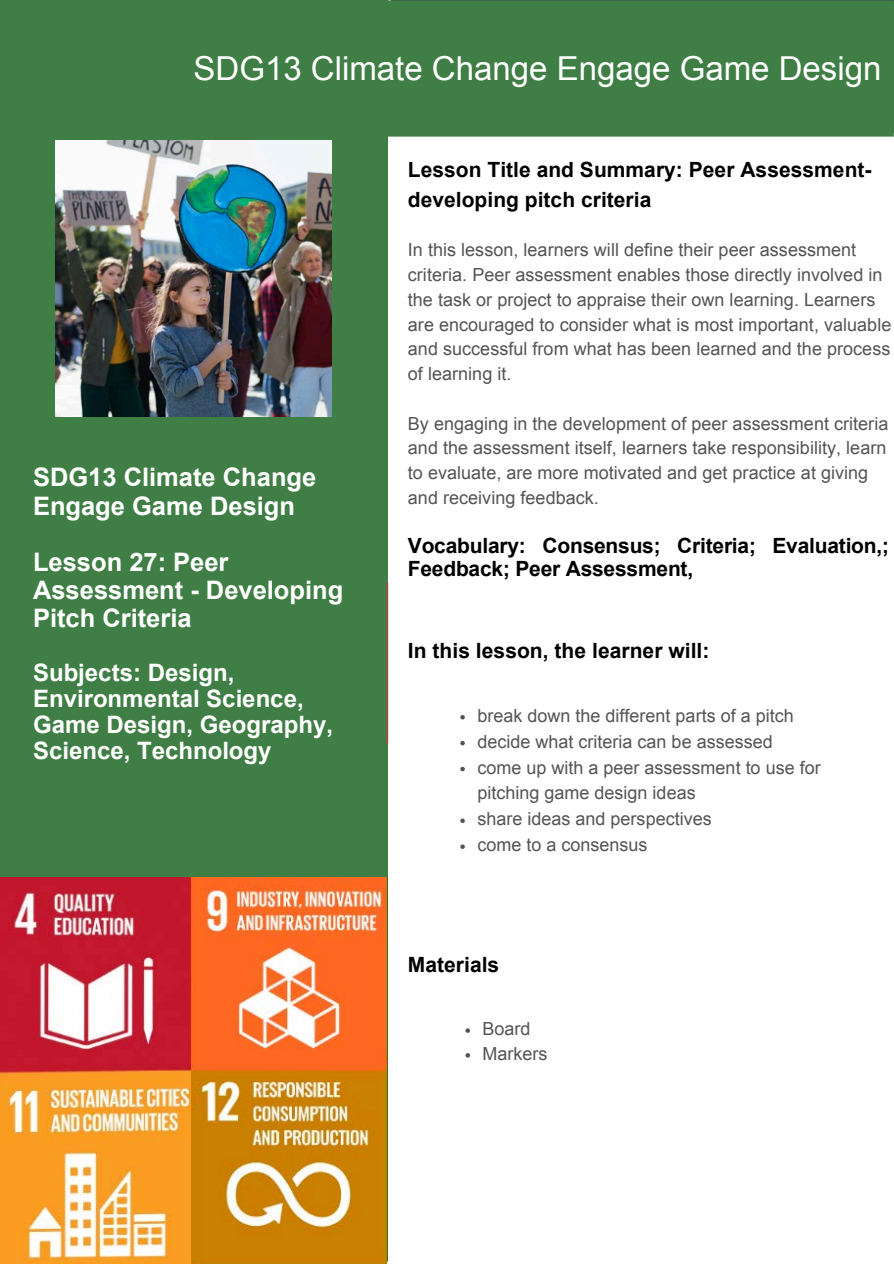
<style>
.page{position:relative;width:894px;height:1264px;background:#fff}
.page>*{position:absolute;margin:0;border:0;box-sizing:border-box;transform-origin:0 0}
.t1{font:33px "Arial";color:#fff}
.t2{font:700 25.5px/28.2px "Arial";color:#fff}
.t3{font:700 24px/25.8px "Arial";color:#fff}
.t4{font:700 21px/29.2px "Arial";color:#000}
.t5{font:18px/24.8px "Arial";color:#545454}
</style>
<div class="page">
<div style="left:387px;top:0;width:506px;height:137px;background:#3f7e44"></div>
<div style="left:0;top:0;width:387px;height:1068px;background:#3f7e44"></div>
<img style="left:55px;top:140px;width:277px;height:277px">
<svg style="left:460px;top:715px;width:4px;height:4px"></svg>
<svg style="left:460px;top:741px;width:4px;height:4px"></svg>
<svg style="left:460px;top:766px;width:4px;height:5px"></svg>
<svg style="left:460px;top:818px;width:4px;height:5px"></svg>
<svg style="left:460px;top:844px;width:4px;height:5px"></svg>
<svg style="left:465px;top:1028px;width:5px;height:4px"></svg>
<svg style="left:465px;top:1053px;width:5px;height:4px"></svg>
<img style="left:0;top:877px;width:387px;height:386px">
<p class="t1" style="left:193px;top:50px;width:689px">SDG13 Climate Change Engage Game Design</p>
<p class="t2" style="left:33px;top:463px;width:285px">SDG13 Climate Change<br>Engage Game Design</p>
<p class="t2" style="left:33px;top:548px;width:312px">Lesson 27: Peer<br>Assessment - Developing<br>Pitch Criteria</p>
<p class="t3" style="left:33px;top:660px;width:301px">Subjects: Design,<br>Environmental Science,<br>Game Design, Geography,<br>Science, Technology</p>
<p class="t4" style="left:408px;top:155px;width:465px">Lesson Title and Summary: Peer Assessment&shy;developing pitch criteria</p>
<h3 class="t5" style="left:408px;top:238px;width:485px">In this lesson, learners will define their peer assessment criteria. Peer assessment enables those directly involved in the task or project to appraise their own learning. Learners are encouraged to consider what is most important, valuable and successful from what has been learned and the process of learning it.</h3>
<h3 class="t5" style="left:408px;top:411px;width:482px">By engaging in the development of peer assessment criteria and the assessment itself, learners take responsibility, learn to evaluate, are more motivated and get practice at giving and receiving feedback.</h3>
<p class="t4" style="left:408px;top:534px;width:482px;line-height:22.5px">Vocabulary: Consensus; Criteria; Evaluation,;<br>Feedback; Peer Assessment,</p>
<p class="t4" style="left:408px;top:636px;width:303px">In this lesson, the learner will:</p>
<h2 class="t5" style="left:477px;top:703px;width:318px">break down the different parts of a pitch</h2>
<h2 class="t5" style="left:477px;top:729px;width:297px">decide what criteria can be assessed</h2>
<h2 class="t5" style="left:477px;top:754px;width:345px;line-height:25.8px">come up with a peer assessment to use for pitching game design ideas</h2>
<h3 class="t5" style="left:477px;top:806px;width:236px">share ideas and perspectives</h3>
<p class="t5" style="left:477px;top:832px;width:172px">come to a consensus</p>
<p class="t4" style="left:408px;top:950px;width:93px">Materials</p>
<p class="t5" style="left:482px;top:1016px;width:49px">Board</p>
<p class="t5" style="left:482px;top:1041px;width:66px">Markers</p>
</div>
